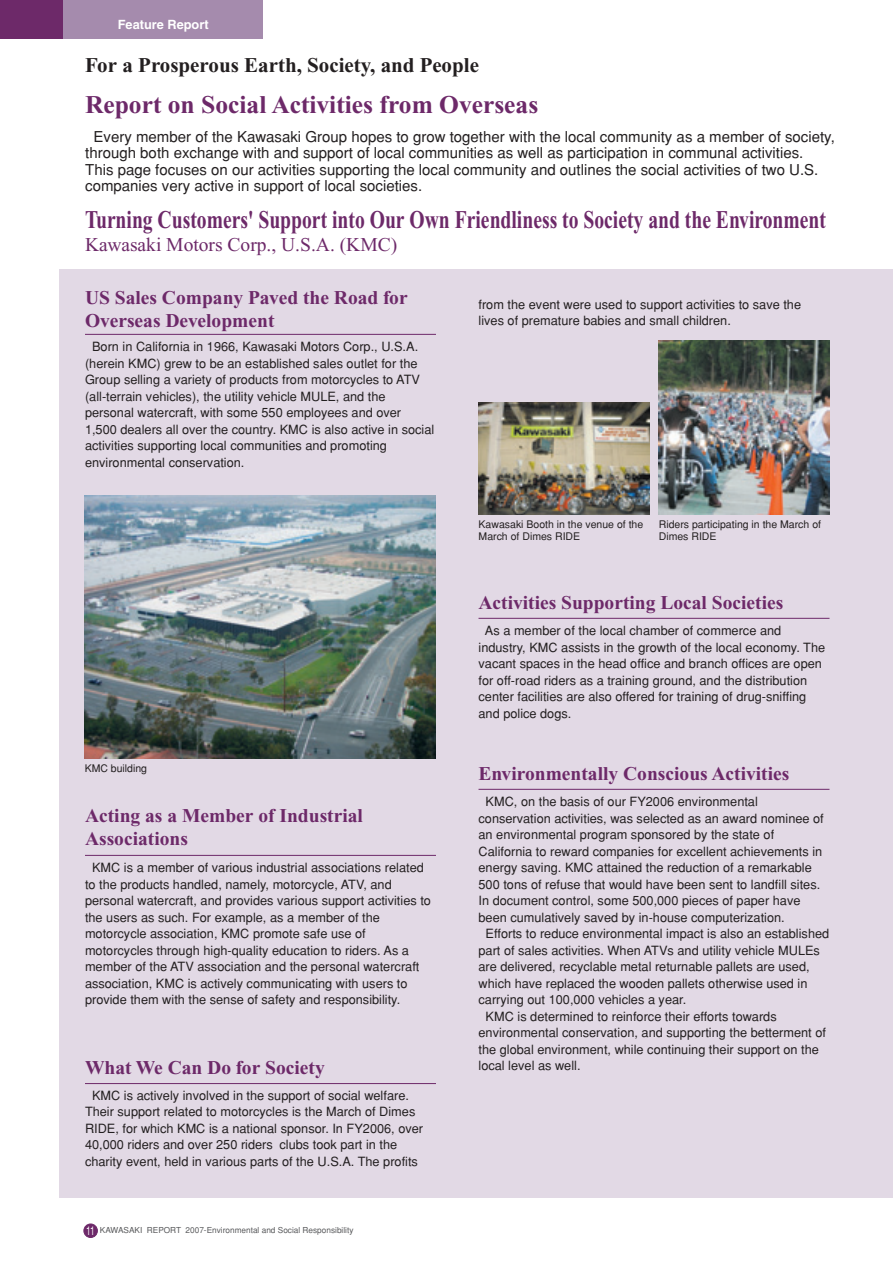
<style>
.page{position:relative;width:893px;height:1262px;background:#fff}
.page>*{position:absolute;margin:0;border:0;box-sizing:border-box;transform-origin:0 0}
.t1{font:700 25.5px "Times New Roman";color:#6d2969;scale:.77 1}
.t2{font:700 25.5px "Times New Roman";color:#6d2969}
.t3{font:700 21px "Times New Roman";color:#231f20}
.t4{font:700 19.5px/23.2px "Times New Roman";color:#6d2969}
.t5{font:19.5px "Times New Roman";color:#6d2969}
.t6{font:15px/16.5px "Helvetica";color:#231f20}
.t7{font:12.75px/16.5px "Helvetica";color:#231f20}
.t8{font:700 12.75px "Helvetica";color:#fff}
.t9{font:12.15px "Helvetica";color:#fff;scale:.7 1}
.t10{font:10.5px/12.8px "Helvetica";color:#231f20}
.t11{font:8.25px "Helvetica";color:#57585a}
</style>
<div class="page">
<div style="left:59px;top:269px;width:833px;height:929px;background:#e2d9e5"></div>
<img style="left:658px;top:340px;width:171px;height:174px">
<img style="left:478px;top:402px;width:171px;height:112px">
<img style="left:85px;top:495px;width:351px;height:263px">
<div style="left:84px;top:1223px;width:14px;height:14px;background:#6d2969;border:1px solid #6d2969;border-radius:50%"></div>
<hr style="left:85px;top:334px;width:351px;height:1px;background:#6d2969">
<hr style="left:478px;top:789px;width:351px;height:1px;background:#6d2969">
<hr style="left:85px;top:855px;width:351px;height:1px;background:#6d2969">
<hr style="left:85px;top:1083px;width:351px;height:1px;background:#6d2969">
<hr style="left:478px;top:618px;width:351px;height:1px;background:#6d2969">
<div style="left:0;top:0;width:63px;height:38px;background:#6d2969"></div>
<div style="left:63px;top:0;width:200px;height:38px;background:#a58bad"></div>
<p class="t8" style="left:118px;top:19px;width:92px">Feature Report</p>
<h2 class="t3" style="left:85px;top:59px;width:395px">For a Prosperous Earth, Society, and People</h2>
<h1 class="t2" style="left:85px;top:96px;width:455px">Report on Social Activities from Overseas</h1>
<p class="t6" style="left:85px;top:129px;width:751px;text-indent:8px">Every member of the Kawasaki Group hopes to grow together with the local community as a member of society, through both exchange with and support of local communities as well as participation in communal activities.<br>This page focuses on our activities supporting the local community and outlines the social activities of two U.S. companies very active in support of local societies.</p>
<h1 class="t1" style="left:85px;top:211px;width:963px">Turning Customers' Support into Our Own Friendliness to Society and the Environment</h1>
<h3 class="t5" style="left:85px;top:237px;width:314px">Kawasaki Motors Corp., U.S.A. (KMC)</h3>
<h3 class="t4" style="left:85px;top:288px;width:324px">US Sales Company Paved the Road for<br>Overseas Development</h3>
<p class="t7" style="left:85px;top:340px;width:351px;text-indent:7px">Born in California in 1966, Kawasaki Motors Corp., U.S.A. (herein KMC) grew to be an established sales outlet for the Group selling a variety of products from motorcycles to ATV (all-terrain vehicles), the utility vehicle MULE, and the personal watercraft, with some 550 employees and over 1,500 dealers all over the country. KMC is also active in social activities supporting local communities and promoting environmental conservation.</p>
<p class="t10" style="left:85px;top:762px;width:64px">KMC building</p>
<h3 class="t4" style="left:85px;top:806px;width:279px">Acting as a Member of Industrial<br>Associations</h3>
<p class="t7" style="left:85px;top:860px;width:347px;text-indent:7px">KMC is a member of various industrial associations related to the products handled, namely, motorcycle, ATV, and personal watercraft, and provides various support activities to the users as such. For example, as a member of the motorcycle association, KMC promote safe use of motorcycles through high-quality education to riders. As a member of the ATV association and the personal watercraft association, KMC is actively communicating with users to provide them with the sense of safety and responsibility.</p>
<h3 class="t4" style="left:85px;top:1058px;width:241px">What We Can Do for Society</h3>
<p class="t7" style="left:85px;top:1088px;width:340px;text-indent:7px">KMC is actively involved in the support of social welfare.<br>Their support related to motorcycles is the March of Dimes RIDE, for which KMC is a national sponsor. In FY2006, over 40,000 riders and over 250 riders clubs took part in the charity event, held in various parts of the U.S.A. The profits</p>
<p class="t9" style="left:86px;top:1226px;width:14px">11</p>
<p class="t11" style="left:100px;top:1227px;width:255px">KAWASAKI REPORT 2007-Environmental and Social Responsibility</p>
<p class="t7" style="left:478px;top:297px;width:324px">from the event were used to support activities to save the lives of premature babies and small children.</p>
<p class="t10" style="left:478px;top:518px;width:166px">Kawasaki Booth in the venue of the<br>March of Dimes RIDE</p>
<p class="t10" style="left:658px;top:518px;width:164px">Riders participating in the March of<br>Dimes RIDE</p>
<h3 class="t4" style="left:478px;top:593px;width:306px">Activities Supporting Local Societies</h3>
<p class="t7" style="left:478px;top:623px;width:348px;text-indent:6px">As a member of the local chamber of commerce and industry, KMC assists in the growth of the local economy. The vacant spaces in the head office and branch offices are open for off-road riders as a training ground, and the distribution center facilities are also offered for training of drug-sniffing and police dogs.</p>
<h3 class="t4" style="left:478px;top:764px;width:312px">Environmentally Conscious Activities</h3>
<p class="t7" style="left:485px;top:794px;width:274px">KMC, on the basis of our FY2006 environmental</p>
<p class="t7" style="left:478px;top:811px;width:347px">conservation activities, was selected as an award nominee of</p>
<p class="t7" style="left:478px;top:827px;width:297px">an environmental program sponsored by the state of</p>
<p class="t7" style="left:478px;top:844px;width:345px">California to reward companies for excellent achievements in</p>
<p class="t7" style="left:478px;top:860px;width:335px">energy saving. KMC attained the reduction of a remarkable</p>
<p class="t7" style="left:478px;top:877px;width:343px">500 tons of refuse that would have been sent to landfill sites.</p>
<p class="t7" style="left:478px;top:893px;width:323px">In document control, some 500,000 pieces of paper have</p>
<p class="t7" style="left:478px;top:910px;width:308px">been cumulatively saved by in-house computerization.</p>
<p class="t7" style="left:485px;top:926px;width:345px">Efforts to reduce environmental impact is also an established</p>
<p class="t7" style="left:478px;top:943px;width:343px">part of sales activities. When ATVs and utility vehicle MULEs</p>
<p class="t7" style="left:478px;top:959px;width:332px">are delivered, recyclable metal returnable pallets are used,</p>
<p class="t7" style="left:478px;top:976px;width:330px">which have replaced the wooden pallets otherwise used in</p>
<p class="t7" style="left:478px;top:992px;width:209px">carrying out 100,000 vehicles a year.</p>
<p class="t7" style="left:485px;top:1009px;width:292px">KMC is determined to reinforce their efforts towards</p>
<p class="t7" style="left:478px;top:1025px;width:349px">environmental conservation, and supporting the betterment of</p>
<p class="t7" style="left:478px;top:1042px;width:342px">the global environment, while continuing their support on the</p>
<p class="t7" style="left:478px;top:1058px;width:104px">local level as well.</p>
</div>
